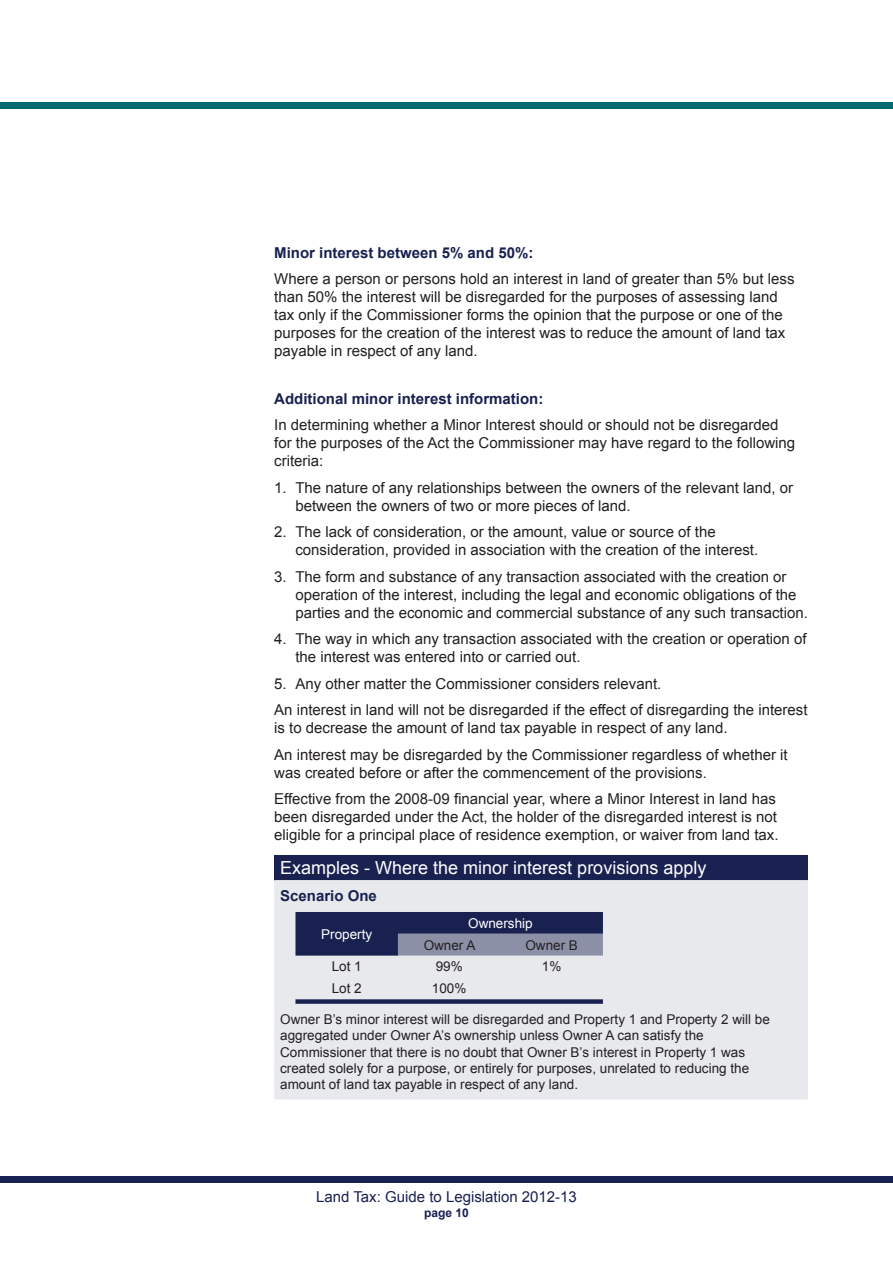
<style>
.page{position:relative;width:893px;height:1263px;background:#fff}
.page>*{position:absolute;margin:0;border:0;box-sizing:border-box;transform-origin:0 0}
.EXAMPLE_Heading{font:18px "Arial";color:#fff}
.TEXT{font:15px/18px "Arial";color:#231f20}
.BULLET_No_Bullet{font:15px/18px "Arial";color:#231f20}
.HEADING_Sub_-_Blue{font:700 15px "Arial";color:#192150}
.t1{font:15px "Arial";color:#192150}
.EXAMPLE_Text__l{font:13.5px "Arial";color:#231f20}
.EXAMPLE_Text__c{font:13.5px "Arial";color:#231f20}
.EXAMPLE_Text__c-2{font:13.5px "Arial";color:#fff}
.t2{font:700 12px "Arial";color:#192150}
</style>
<div class="page">
<div style="left:0;top:1176px;width:893px;height:6px;background:#192150"></div>
<div style="left:0;top:102px;width:893px;height:6px;background:#006a71"></div>
<div style="left:274px;top:855px;width:534px;height:25px;background:#192150"></div>
<div style="left:274px;top:880px;width:534px;height:219px;background:#e8e9ed"></div>
<svg style="left:295px;top:912px;width:308px;height:92px;background:#8f93a9"></svg>
<p class="HEADING_Sub_-_Blue" style="left:274px;top:242px;width:261px">Minor interest between 5% and 50%:</p>
<p class="TEXT" style="left:274px;top:270px;width:522px">Where a person or persons hold an interest in land of greater than 5% but less than 50% the interest will be disregarded for the purposes of assessing land tax only if the Commissioner forms the opinion that the purpose or one of the purposes for the creation of the interest was to reduce the amount of land tax payable in respect of any land.</p>
<p class="HEADING_Sub_-_Blue" style="left:274px;top:389px;width:271px">Additional minor interest information:</p>
<p class="TEXT" style="left:274px;top:416px;width:523px">In determining whether a Minor Interest should or should not be disregarded for the purposes of the Act the Commissioner may have regard to the following criteria:</p>
<p class="BULLET_No_Bullet" style="left:295px;top:479px;width:499px;text-indent:-21px">1. The nature of any relationships between the owners of the relevant land, or between the owners of two or more pieces of land.</p>
<p class="BULLET_No_Bullet" style="left:295px;top:523px;width:464px;text-indent:-21px">2. The lack of consideration, or the amount, value or source of the consideration, provided in association with the creation of the interest.</p>
<p class="BULLET_No_Bullet" style="left:295px;top:568px;width:514px;text-indent:-21px">3. The form and substance of any transaction associated with the creation or operation of the interest, including the legal and economic obligations of the parties and the economic and commercial substance of any such transaction.</p>
<p class="BULLET_No_Bullet" style="left:295px;top:630px;width:513px;text-indent:-21px">4. The way in which any transaction associated with the creation or operation of the interest was entered into or carried out.</p>
<p class="BULLET_No_Bullet" style="left:274px;top:675px;width:389px">5. Any other matter the Commissioner considers relevant.</p>
<p class="TEXT" style="left:274px;top:701px;width:535px">An interest in land will not be disregarded if the effect of disregarding the interest is to decrease the amount of land tax payable in respect of any land.</p>
<p class="TEXT" style="left:274px;top:746px;width:515px">An interest may be disregarded by the Commissioner regardless of whether it was created before or after the commencement of the provisions.</p>
<p class="TEXT" style="left:274px;top:790px;width:506px">Effective from the 2008-09 financial year, where a Minor Interest in land has been disregarded under the Act, the holder of the disregarded interest is not eligible for a principal place of residence exemption, or waiver from land tax.</p>
<p class="EXAMPLE_Heading" style="left:280px;top:856px;width:428px">Examples - Where the minor interest provisions apply</p>
<p class="HEADING_Sub_-_Blue" style="left:280px;top:886px;width:98px">Scenario One</p>
<p class="EXAMPLE_Text__c-2" style="left:321px;top:925px;width:53px">Property</p>
<p class="EXAMPLE_Text__c-2" style="left:468px;top:914px;width:66px">Ownership</p>
<p class="EXAMPLE_Text__c" style="left:424px;top:936px;width:53px">Owner A</p>
<p class="EXAMPLE_Text__c" style="left:525px;top:936px;width:54px">Owner B</p>
<p class="EXAMPLE_Text__c" style="left:332px;top:958px;width:32px">Lot 1</p>
<p class="EXAMPLE_Text__c" style="left:436px;top:958px;width:29px">99%</p>
<p class="EXAMPLE_Text__c" style="left:542px;top:958px;width:21px">1%</p>
<p class="EXAMPLE_Text__c" style="left:332px;top:980px;width:32px">Lot 2</p>
<p class="EXAMPLE_Text__c" style="left:432px;top:980px;width:36px">100%</p>
<p class="EXAMPLE_Text__l" style="left:280px;top:1010px;width:491px">Owner B’s minor interest will be disregarded and Property 1 and Property 2 will be</p>
<p class="EXAMPLE_Text__l" style="left:280px;top:1027px;width:425px">aggregated under Owner A’s ownership unless Owner A can satisfy the</p>
<p class="EXAMPLE_Text__l" style="left:280px;top:1043px;width:466px">Commissioner that there is no doubt that Owner B’s interest in Property 1 was</p>
<p class="EXAMPLE_Text__l" style="left:280px;top:1059px;width:470px">created solely for a purpose, or entirely for purposes, unrelated to reducing the</p>
<p class="EXAMPLE_Text__l" style="left:280px;top:1075px;width:299px">amount of land tax payable in respect of any land.</p>
<p class="t1" style="left:316px;top:1187px;width:262px">Land Tax: Guide to Legislation 2012-13</p>
<p class="t2" style="left:424px;top:1204px;width:46px">page 10</p>
</div>
